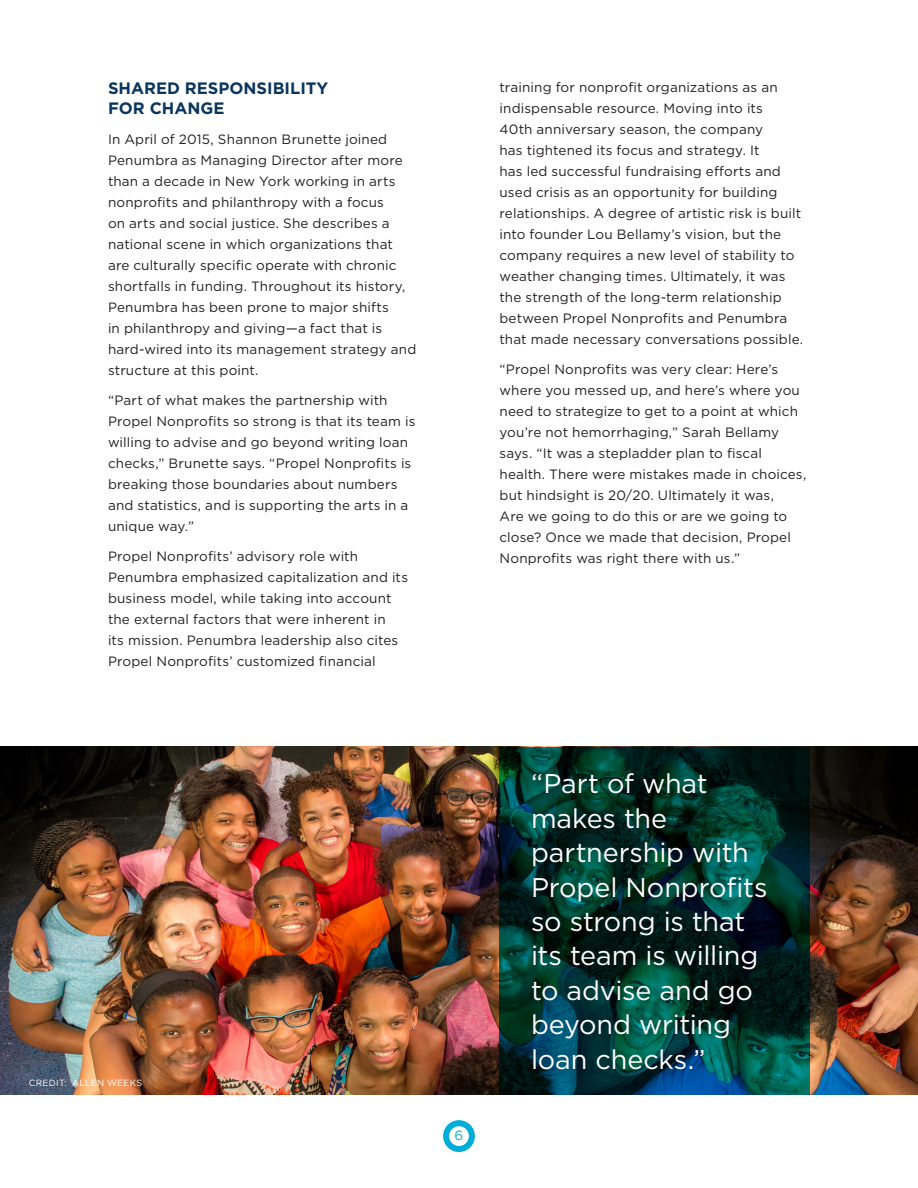
<style>
.page{position:relative;width:918px;height:1188px;background:#fff}
.page>*{position:absolute;margin:0;border:0;box-sizing:border-box;transform-origin:0 0}
.callout{font:27px/34.5px "Gotham";letter-spacing:-.005em;color:#fff}
.subhead{font:700 16.5px/19.8px "Gotham";color:#0a355e}
.body{font:13.5px/21px "Gotham";letter-spacing:.01em;color:#231f20}
.t1{font:13.5px "Gotham";color:#00add8}
.photo_credit_white{font:9px "Gotham";letter-spacing:.025em;color:#fff}
</style>
<div class="page">
<div style="left:443px;top:1120px;width:32px;height:32px;border:6px solid #00add8;border-radius:50%"></div>
<img style="left:0;top:747px;width:918px;height:347px">
<svg style="left:500px;top:747px;width:310px;height:347px;background:#00322f"></svg>
<p class="subhead" style="left:108px;top:78px;width:222px">SHARED RESPONSIBILITY<br>FOR CHANGE</p>
<p class="body" style="left:108px;top:128px;width:310px">In April of 2015, Shannon Brunette joined Penumbra as Managing Director after more than a decade in New York working in arts nonprofits and philanthropy with a focus<br>on arts and social justice. She describes a national scene in which organizations that are culturally specific operate with chronic shortfalls in funding. Throughout its history, Penumbra has been prone to major shifts<br>in philanthropy and giving—a fact that is hard-wired into its management strategy and structure at this point.</p>
<p class="body" style="left:108px;top:389px;width:309px">“Part of what makes the partnership with Propel Nonprofits so strong is that its team is willing to advise and go beyond writing loan checks,” Brunette says. “Propel Nonprofits is breaking those boundaries about numbers and statistics, and is supporting the arts in a unique way.”</p>
<p class="body" style="left:108px;top:545px;width:302px">Propel Nonprofits’ advisory role with Penumbra emphasized capitalization and its business model, while taking into account the external factors that were inherent in<br>its mission. Penumbra leadership also cites Propel Nonprofits’ customized financial</p>
<p class="body" style="left:500px;top:76px;width:305px">training for nonprofit organizations as an indispensable resource. Moving into its<br>40th anniversary season, the company<br>has tightened its focus and strategy. It<br>has led successful fundraising efforts and used crisis as an opportunity for building relationships. A degree of artistic risk is built into founder Lou Bellamy’s vision, but the company requires a new level of stability to weather changing times. Ultimately, it was the strength of the long-term relationship between Propel Nonprofits and Penumbra that made necessary conversations possible.</p>
<p class="body" style="left:500px;top:358px;width:308px">“Propel Nonprofits was very clear: Here’s where you messed up, and here’s where you need to strategize to get to a point at which you’re not hemorrhaging,” Sarah Bellamy says. “It was a stepladder plan to fiscal health. There were mistakes made in choices, but hindsight is 20/20. Ultimately it was,<br>Are we going to do this or are we going to close? Once we made that decision, Propel Nonprofits was right there with us.”</p>
<p class="photo_credit_white" style="left:29px;top:1077px;width:115px">CREDIT: ALLEN WEEKS</p>
<p class="t1" style="left:455px;top:1127px;width:10px">6</p>
<p class="callout" style="left:531px;top:766px;width:238px">“Part of what makes the partnership with<br>Propel Nonprofits so strong is that its team is willing to advise and go beyond writing loan checks.”</p>
</div>
